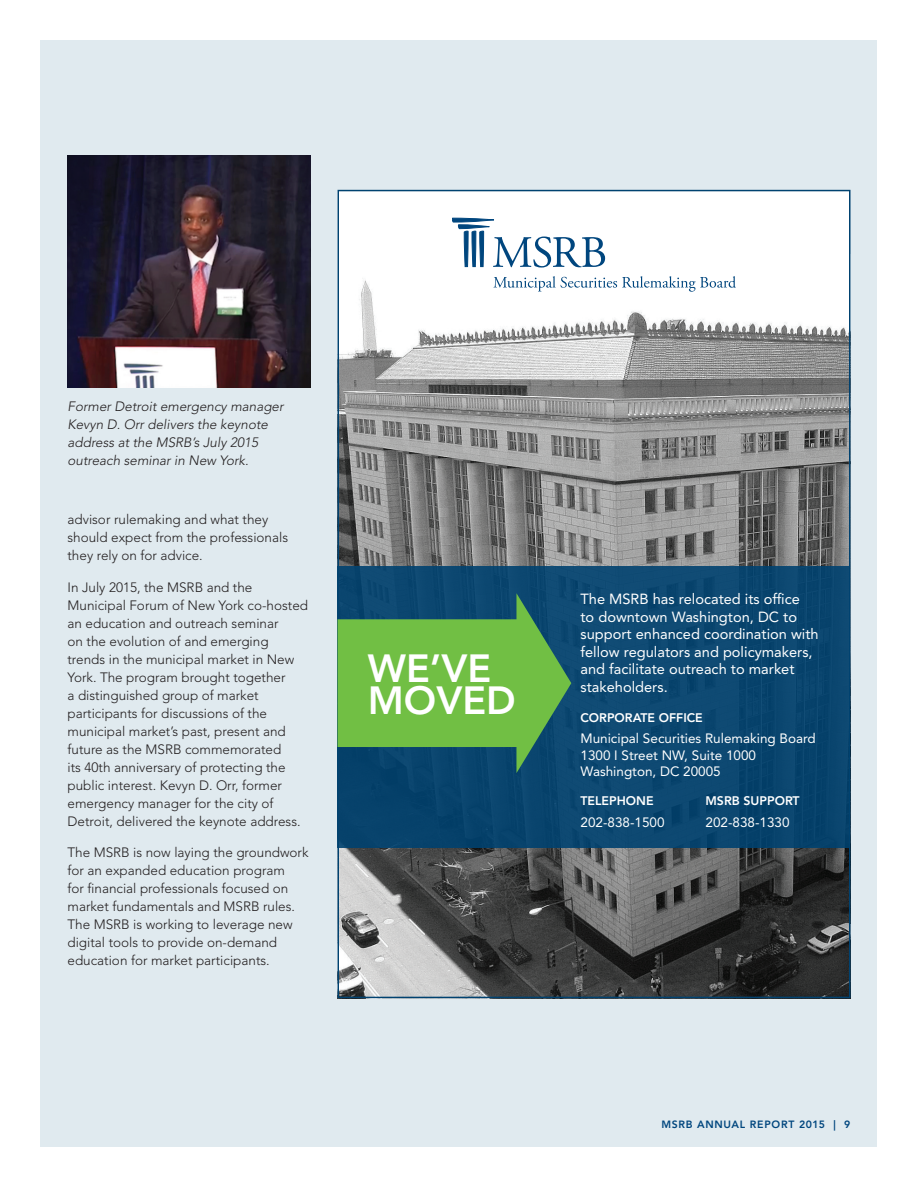
<style>
.page{position:relative;width:918px;height:1188px;background:#fff}
.page>*{position:absolute;margin:0;border:0;box-sizing:border-box;transform-origin:0 0}
.t1{font:800 39px/31.7px "Avenir LT Std";color:#fff}
.t2{font:14.7px/17.5px "Avenir LT Std";color:#fff}
.t3{font:300 13.5px/18px "Avenir LT Std";color:#231f20}
.t4{font:italic 300 13.5px/18px "Avenir LT Std";color:#231f20}
.t5{font:13.5px/16.2px "Avenir LT Std";color:#fff}
.t6{font:800 12.3px "Avenir LT Std";color:#fff}
.t7{font:800 10.5px "Avenir LT Std";letter-spacing:.07em;color:#00467e}
</style>
<div class="page">
<div style="left:40px;top:40px;width:838px;height:1108px;background:#e0eaef"></div>
<div style="left:338px;top:190px;width:512px;height:808px;background:#fff"></div>
<img style="left:341px;top:280px;width:506px;height:715px">
<div style="left:338px;top:567px;width:512px;height:281px;background:#0c4770"></div>
<div style="left:452px;top:218px;width:284px;height:74px;background:#fff"></div>
<svg style="left:452px;top:218px;width:153px;height:50px"></svg>
<svg style="left:493px;top:276px;width:243px;height:16px"></svg>
<svg style="left:337px;top:593px;width:234px;height:180px"></svg>
<img style="left:68px;top:156px;width:242px;height:231px">
<p class="t4" style="left:68px;top:397px;width:218px">Former Detroit emergency manager<br>Kevyn D. Orr delivers the keynote address at the MSRB’s July 2015 outreach seminar in New York.</p>
<p class="t3" style="left:68px;top:511px;width:222px">advisor rulemaking and what they should expect from the professionals they rely on for advice.</p>
<p class="t3" style="left:68px;top:578px;width:242px">In July 2015, the MSRB and the Municipal Forum of New York co-hosted an education and outreach seminar<br>on the evolution of and emerging trends in the municipal market in New York. The program brought together<br>a distinguished group of market participants for discussions of the municipal market’s past, present and future as the MSRB commemorated<br>its 40th anniversary of protecting the public interest. Kevyn D. Orr, former emergency manager for the city of Detroit, delivered the keynote address.</p>
<p class="t3" style="left:68px;top:844px;width:243px">The MSRB is now laying the groundwork for an expanded education program<br>for financial professionals focused on market fundamentals and MSRB rules.<br>The MSRB is working to leverage new digital tools to provide on-demand education for market participants.</p>
<h1 class="t1" style="left:368px;top:653px;width:150px">WE’VE<br>MOVED</h1>
<p class="t2" style="left:580px;top:591px;width:240px">The MSRB has relocated its office<br>to downtown Washington, DC to support enhanced coordination with fellow regulators and policymakers, and facilitate outreach to market stakeholders.</p>
<p class="t6" style="left:580px;top:710px;width:124px">CORPORATE OFFICE</p>
<p class="t5" style="left:580px;top:731px;width:237px">Municipal Securities Rulemaking Board<br>1300 I Street NW, Suite 1000<br>Washington, DC 20005</p>
<p class="t6" style="left:580px;top:794px;width:75px">TELEPHONE</p>
<p class="t5" style="left:580px;top:815px;width:86px">202-838-1500</p>
<p class="t6" style="left:706px;top:794px;width:96px">MSRB SUPPORT</p>
<p class="t5" style="left:706px;top:815px;width:86px">202-838-1330</p>
<p class="t7" style="left:661px;top:1119px;width:191px">MSRB ANNUAL REPORT 2015 | 9</p>
</div>
